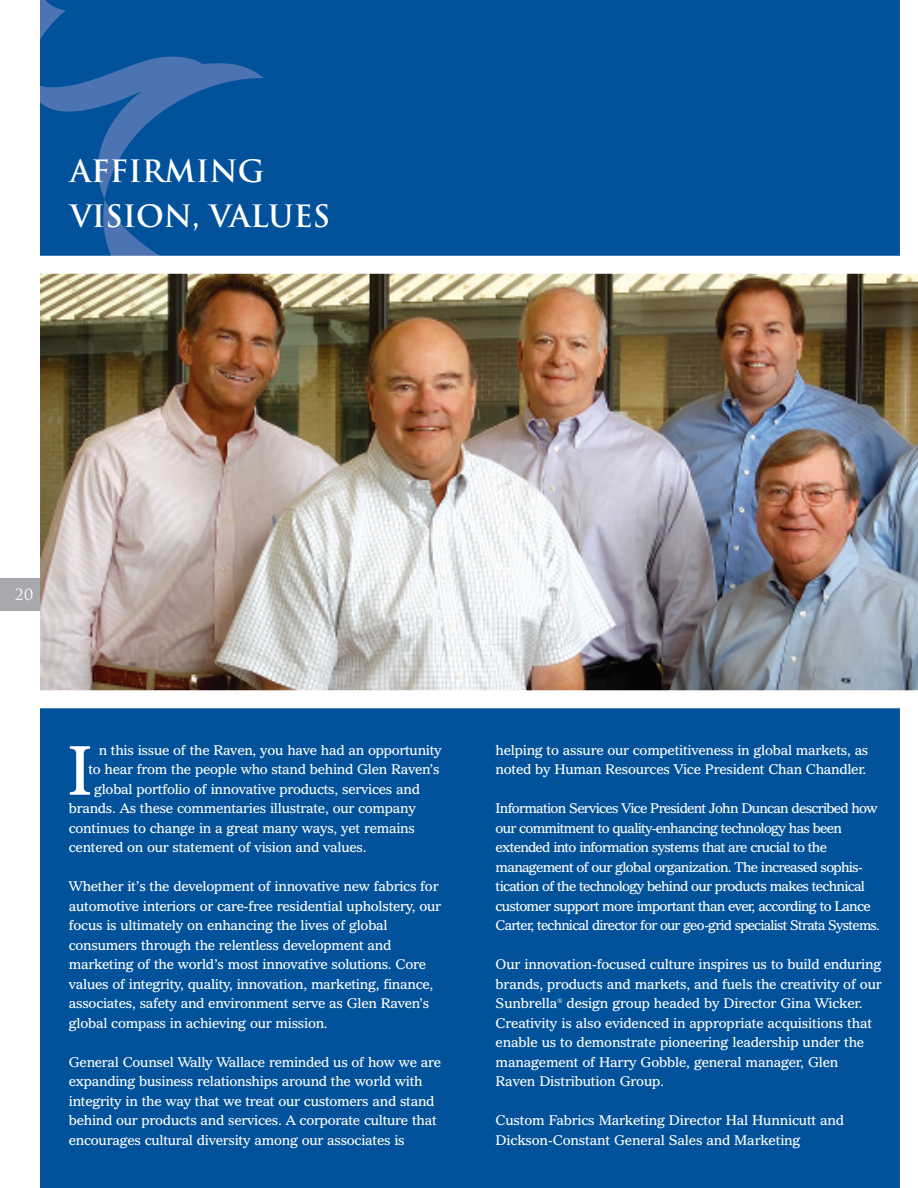
<style>
.page{position:relative;width:918px;height:1188px;background:#fff}
.page>*{position:absolute;margin:0;border:0;box-sizing:border-box;transform-origin:0 0}
.t1{font:67.5px "Imperial BT";color:#fff}
.t2{font:700 30px/45px "Trajan";color:#fff}
.t3{font:15px "Trajan";color:#fff}
.t4{font:13.5px/19.5px "Imperial BT";letter-spacing:-.015em;color:#fff}
.t5{font:13.5px/19.5px "Imperial BT";letter-spacing:-.05em;color:#fff}
</style>
<div class="page">
<div style="left:40px;top:0;width:868px;height:1188px;background:#01529a"></div>
<div style="left:0;top:579px;width:40px;height:32px;background:#a8a9ad"></div>
<div style="left:900px;top:0;width:18px;height:1188px;background:#fff"></div>
<img style="left:40px;top:274px;width:878px;height:416px">
<img style="left:40px;top:0;width:254px;height:256px">
<div style="left:34px;top:256px;width:884px;height:18px;background:#fff"></div>
<div style="left:18px;top:690px;width:900px;height:18px;background:#fff"></div>
<h2 class="t2" style="left:70px;top:149px;width:262px">AFFIRMING<br>VISION, VALUES</h2>
<p class="t3" style="left:15px;top:586px;width:20px">20</p>
<p class="t4" style="left:99px;top:742px;width:345px">n this issue of the Raven, you have had an opportunity</p>
<p class="t4" style="left:88px;top:761px;width:353px">to hear from the people who stand behind Glen Raven’s</p>
<p class="t4" style="left:94px;top:780px;width:327px">global portfolio of innovative products, services and</p>
<p class="t4" style="left:69px;top:800px;width:349px">brands. As these commentaries illustrate, our company</p>
<p class="t4" style="left:69px;top:819px;width:348px">continues to change in a great many ways, yet remains</p>
<p class="t4" style="left:69px;top:839px;width:299px">centered on our statement of vision and values.</p>
<p class="t4" style="left:69px;top:878px;width:374px">Whether it’s the development of innovative new fabrics for automotive interiors or care-free residential upholstery, our focus is ultimately on enhancing the lives of global consumers through the relentless development and marketing of the world’s most innovative solutions. Core values of integrity, quality, innovation, marketing, finance, associates, safety and environment serve as Glen Raven’s global compass in achieving our mission.</p>
<p class="t4" style="left:69px;top:1053px;width:374px">General Counsel Wally Wallace reminded us of how we are expanding business relationships around the world with integrity in the way that we treat our customers and stand behind our products and services. A corporate culture that encourages cultural diversity among our associates is</p>
<h1 class="t1" style="left:68px;top:744px;width:26px">I</h1>
<p class="t4" style="left:496px;top:741px;width:374px">helping to assure our competitiveness in global markets, as noted by Human Resources Vice President Chan Chandler.</p>
<p class="t5" style="left:496px;top:800px;width:386px">Information Services Vice President John Duncan described how our commitment to quality-enhancing technology has been extended into information systems that are crucial to the management of our global organization. The increased sophis&shy;tication of the technology behind our products makes technical customer support more important than ever, according to Lance Carter, technical director for our geo-grid specialist Strata Systems.</p>
<p class="t4" style="left:496px;top:956px;width:388px">Our innovation-focused culture inspires us to build enduring brands, products and markets, and fuels the creativity of our Sunbrella<sup>®</sup> design group headed by Director Gina Wicker.<br>Creativity is also evidenced in appropriate acquisitions that enable us to demonstrate pioneering leadership under the management of Harry Gobble, general manager, Glen<br>Raven Distribution Group.</p>
<p class="t4" style="left:496px;top:1112px;width:350px">Custom Fabrics Marketing Director Hal Hunnicutt and<br>Dickson-Constant General Sales and Marketing</p>
</div>
